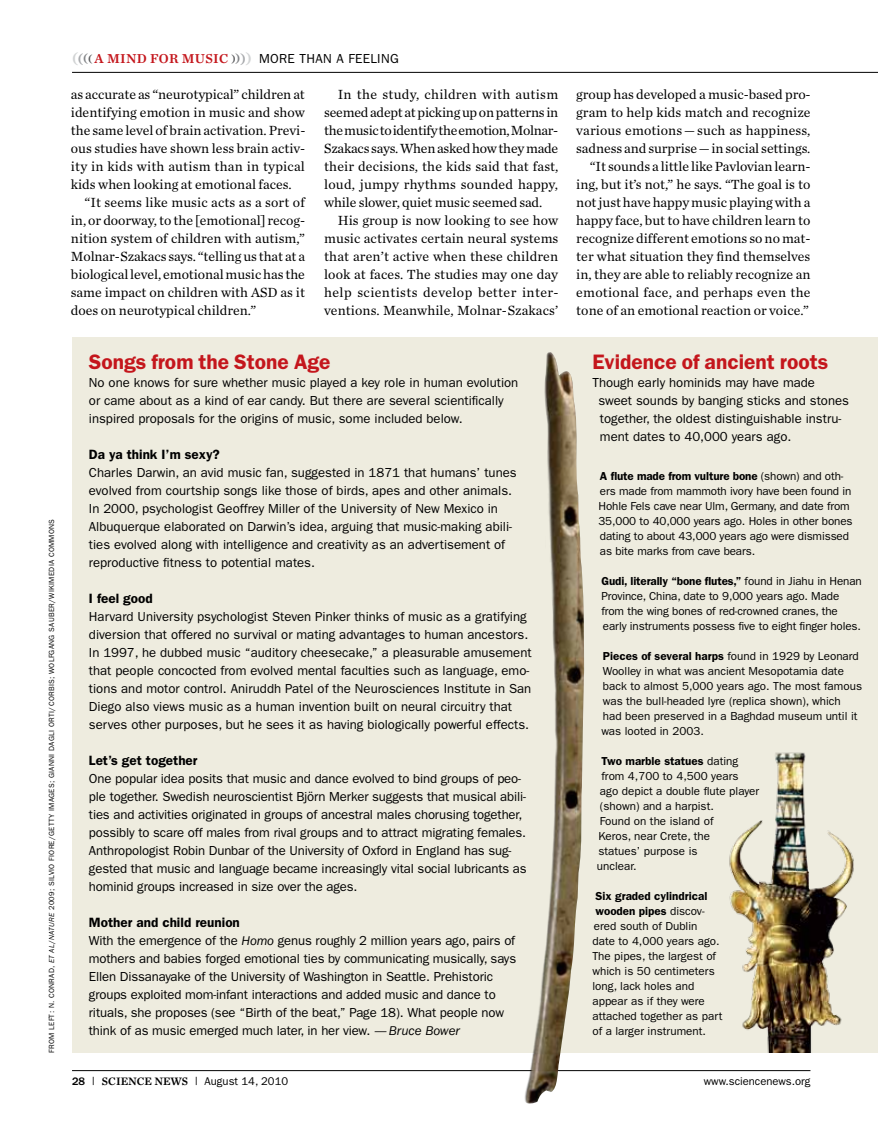
<style>
.page{position:relative;width:878px;height:1134px;background:#fff}
.page>*{position:absolute;margin:0;border:0;box-sizing:border-box;transform-origin:0 0}
.t1{font:600 21px "ITC Franklin Gothic Std";color:#c4161c}
.t2{font:13.8px/18px "Chronicle Text G1";color:#000;text-align:justify}
.t3{font:600 13.5px "ITC Franklin Gothic Std";color:#000}
.t4{font:13.2px/18px "ITC Franklin Gothic Std";color:#000}
.t5{font:11.7px/15px "ITC Franklin Gothic Std";color:#000}
.t6{font:600 11.7px "ITC Franklin Gothic Std";color:#000}
.t7{font:11.25px "ITC Franklin Gothic Std";color:#000}
.t8{font:7.5px "ITC Franklin Gothic Std";letter-spacing:.04em;color:#000}
.s1{font-style:italic}
.s2{font-family:"Chronicle Text G1 Semi";font-size:15px;color:#d1d3d4}
.s3{font-family:"Chronicle Text G1 Semi";font-size:13.5px;color:#a7a9ac}
.s4{font-family:"Chronicle Text G1 Semi";font-size:12px;color:#808285}
.s5{font-family:"Chronicle Text G1 Semi";font-size:10.5px;color:#58595b}
.s6{font-family:"Chronicle Text G1 Semi";font-size:13.5px;color:#c4161c}
.s7{font-weight:600}
.s8{font-weight:400}
.s9{font-weight:500}
.s10{font-family:"Chronicle Text G1 Semi"}
</style>
<div class="page">
<hr style="left:72px;top:1070px;width:738px;height:1px;background:#000">
<hr style="left:72px;top:72px;width:806px;height:1px;background:#000">
<div style="left:72px;top:338px;width:806px;height:715px;background:#eeecdf"></div>
<img style="left:523px;top:352px;width:61px;height:752px">
<img style="left:729px;top:752px;width:125px;height:301px">
<p class="t8" style="left:47px;top:1053px;width:535px;rotate:-90deg">From left: N . Conrad, <span class="s1">Et Al</span>/<span class="s1">NAture</span> 2009; Silvio Fiore/Getty I mages; Gianni Dagli Orti/CORBI S; Wolfgang Sauber/Wikimedia commons</p>
<p class="t4" style="left:72px;top:50px;width:328px"><span class="s2">(</span><span class="s3">(</span><span class="s4">(</span><span class="s5">(</span> <span class="s6">A MIND FOR MUSIC</span> <span class="s5">)</span><span class="s4">)</span><span class="s3">)</span><span class="s2">)</span> more than a feeling</p>
<p class="t2" style="left:71px;top:85px;width:236px">as accurate as “neurotypical” children at identifying emotion in music and show the same level of brain activation. Previ&shy;ous studies have shown less brain activ&shy;ity in kids with autism than in typical kids when looking at emotional faces.</p>
<p class="t2" style="left:71px;top:193px;width:236px;text-indent:14px">“It seems like music acts as a sort of in, or doorway, to the [emotional] recog&shy;nition system of children with autism,” Molnar-Szakacs says. “telling us that at a biological level, emotional music has the same impact on children with ASD as it does on neurotypical children.”</p>
<p class="t2" style="left:324px;top:85px;width:236px;text-indent:14px">In the study, children with autism seemed adept at picking up on patterns in the music to identify the emotion, Molnar-Szakacs says. When asked how they made their decisions, the kids said that fast, loud, jumpy rhythms sounded happy, while slower, quiet music seemed sad.</p>
<p class="t2" style="left:324px;top:211px;width:236px;text-indent:14px">His group is now looking to see how music activates certain neural systems that aren’t active when these children look at faces. The studies may one day help scientists develop better inter&shy;ventions. Meanwhile, Molnar-Szakacs’</p>
<h1 class="t1" style="left:89px;top:349px;width:243px">Songs from the Stone Age</h1>
<p class="t4" style="left:89px;top:374px;width:431px">No one knows for sure whether music played a key role in human evolution or came about as a kind of ear candy. But there are several scientifically inspired proposals for the origins of music, some included below.</p>
<p class="t3" style="left:89px;top:446px;width:132px">Da ya think I’m sexy?</p>
<p class="t4" style="left:89px;top:464px;width:429px">Charles Darwin, an avid music fan, suggested in 1871 that humans’ tunes evolved from courtship songs like those of birds, apes and other animals.<br>I n 2000, psychologist Geoffrey M iller of the U niversity of N ew M exico in Albuquerque elaborated on Darwin’s idea, arguing that music-making abili&shy;ties evolved along with intelligence and creativity as an advertisement of reproductive fitness to potential mates.</p>
<p class="t3" style="left:89px;top:590px;width:65px">I feel good</p>
<p class="t4" style="left:89px;top:608px;width:444px">H arvard U niversity psychologist Steven Pinker thinks of music as a gratifying diversion that offered no survival or mating advantages to human ancestors.<br>I n 1997, he dubbed music “auditory cheesecake,” a pleasurable amusement that people concocted from evolved mental faculties such as language, emo&shy;tions and motor control. Aniruddh Patel of the Neurosciences I nstitute in San Diego also views music as a human invention built on neural circuitry that serves other purposes, but he sees it as having biologically powerful effects.</p>
<p class="t3" style="left:89px;top:752px;width:110px">Let’s get together</p>
<p class="t4" style="left:89px;top:770px;width:439px">One popular idea posits that music and dance evolved to bind groups of peo&shy;ple together. Swedish neuroscientist Björn Merker suggests that musical abili&shy;ties and activities originated in groups of ancestral males chorusing together, possibly to scare off males from rival groups and to attract migrating females.<br>Anthropologist Robin Dunbar of the U niversity of Oxford in England has sug&shy;gested that music and language became increasingly vital social lubricants as hominid groups increased in size over the ages.</p>
<p class="t3" style="left:89px;top:914px;width:152px">Mother and child reunion</p>
<p class="t4" style="left:89px;top:932px;width:429px">With the emergence of the <span class="s1">Homo</span> genus roughly 2 million years ago, pairs of mothers and babies forged emotional ties by communicating musically, says Ellen Dissanayake of the U niversity of Washington in Seattle. Prehistoric groups exploited mom-infant interactions and added music and dance to rituals, she proposes (see “Birth of the beat,” Page 18). What people now think of as music emerged much later, in her view. <span class="s1">—Bruce Bower</span></p>
<p class="t2" style="left:576px;top:85px;width:236px;text-align:right">group has developed a music-based pro&shy;gram to help kids match and recognize various emotions—such as happiness, sadness and surprise—in social settings. “It sounds a little like Pavlovian learn&shy;ing, but it’s not,” he says. “The goal is to not just have happy music playing with a happy face, but to have children learn to recognize different emotions so no mat&shy;ter what situation they find themselves in, they are able to reliably recognize an emotional face, and perhaps even the tone of an emotional reaction or voice.”</p>
<h1 class="t1" style="left:592px;top:349px;width:237px">Evidence of ancient roots</h1>
<p class="t4" style="left:598px;top:374px;width:252px;text-indent:-6px">Though early hominids may have made sweet sounds by banging sticks and stones together, the oldest distinguishable instru&shy;ment dates to 40,000 years ago.</p>
<p class="t5" style="left:598px;top:469px;width:255px"><span class="s7">A flute made from vulture bone</span> (shown) and oth&shy;ers made from mammoth ivory have been found in Hohle Fels cave near U lm, Germany, and date from 35,000 to 40,000 years ago. H oles in other bones dating to about 43,000 years ago were dismissed as bite marks from cave bears.</p>
<p class="t5" style="left:601px;top:574px;width:262px"><span class="s7">Gudi, literally “bone flutes,”</span> found in Jiahu in Henan Province, China, date to 9,000 years ago. Made from the wing bones of red-crowned cranes, the early instruments possess five to eight finger holes.</p>
<p class="t5" style="left:601px;top:649px;width:262px"><span class="s7">Pieces of several harps</span> found in 1929 by Leonard Woolley in what was ancient Mesopotamia date back to almost 5,000 years ago. The most famous was the bull-headed lyre (replica shown), which<br>had been preserved in a Baghdad museum until it was looted in 2003.</p>
<p class="t6" style="left:601px;top:754px;width:138px">Two marble statues <span class="s8">dating</span></p>
<p class="t5" style="left:601px;top:769px;width:139px">from 4,700 to 4,500 years</p>
<p class="t5" style="left:600px;top:784px;width:161px">ago depict a double flute player</p>
<p class="t5" style="left:600px;top:799px;width:115px">(shown) and a harpist.</p>
<p class="t5" style="left:600px;top:814px;width:115px">Found on the island of</p>
<p class="t5" style="left:598px;top:829px;width:113px">Keros, near Crete, the</p>
<p class="t5" style="left:598px;top:844px;width:100px">statues’ purpose is</p>
<p class="t5" style="left:597px;top:859px;width:41px">unclear.</p>
<p class="t5" style="left:592px;top:889px;width:131px"><span class="s7">Six graded cylindrical wooden pipes</span> discov&shy;ered south of Dublin<br>date to 4,000 years ago.<br>The pipes, the largest of which is 50 centimeters long, lack holes and appear as if they were attached together as part of a larger instrument.</p>
<p class="t7" style="left:72px;top:1074px;width:218px"><span class="s9">28</span> <sup>|</sup> <span class="s10">SCIENCE NEWS</span> <sup>|</sup> August 14, 2010</p>
<p class="t7" style="left:703px;top:1074px;width:108px">www.sciencenews.org</p>
</div>
